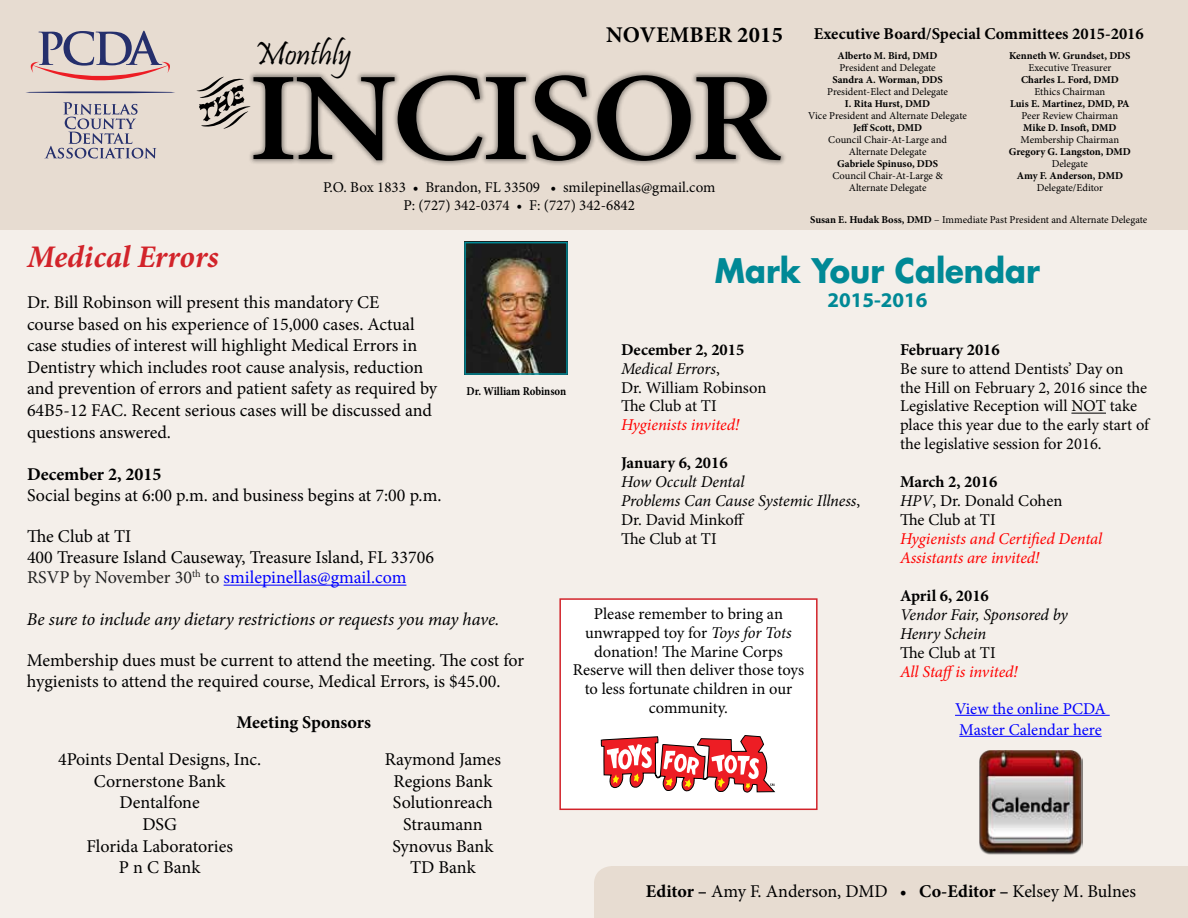
<style>
.page{position:relative;width:1188px;height:918px;background:#f4efea}
.page>*{position:absolute;margin:0;border:0;box-sizing:border-box;transform-origin:0 0}
.t1{font:600 126px "Minion Pro";letter-spacing:-.03em;color:#000;scale:1.1 1}
.t2{font:700 33px "Futura";color:#008996;scale:.93 1}
.t3{font:33px "Pristina";color:#000}
.t4{font:italic 700 31.5px "Minion Pro";letter-spacing:-.005em;color:#d2232a}
.t5{font:700 22.5px "Minion Pro";letter-spacing:.01em;color:#000}
.t6{font:700 21px "Myriad Pro";color:#008996}
.t7{font:18px/21.6px "Minion Pro";color:#000}
.t8{font:italic 18px "Minion Pro";letter-spacing:-.01em;color:#000}
.t9{font:700 18px "Minion Pro";color:#000}
.t10{font:16.5px/18.9px "Minion Pro";color:#000}
.t11{font:italic 16.5px/18.9px "Minion Pro";letter-spacing:-.01em;color:#000}
.t12{font:italic 16.5px/18.9px "Minion Pro";letter-spacing:-.01em;color:#f00}
.t13{font:700 16.5px "Minion Pro";color:#000}
.t14{font:16.5px/21px "Minion Pro";color:#00f}
.t15{font:15px/18px "Minion Pro";color:#000;text-align:center}
.t16{font:700 12px "Minion Pro";color:#000;scale:.9 1}
.t17{font:10.5px/12px "Minion Pro";color:#000;text-align:center}
.t18{font:700 10.5px "Minion Pro";color:#000}
.s1{font-weight:700}
.s2{color:#222}
.s3{color:#00f}
.s4{font-style:italic}
.s5{font-style:normal}
</style>
<div class="page">
<div style="left:594px;top:866px;width:594px;height:52px;background:#e7dcd1"></div>
<div style="left:0;top:0;width:1188px;height:230px;background:#e7dcd1"></div>
<div style="left:560px;top:599px;width:257px;height:210px;background:#fff"></div>
<div style="left:559px;top:598px;width:259px;height:212px;border:2px solid #d2232a"></div>
<svg style="left:30px;top:31px;width:140px;height:50px"></svg>
<svg style="left:44px;top:102px;width:112px;height:57px"></svg>
<hr style="left:25px;top:91px;width:150px;height:2px;background:#252f6c;border-radius:50%">
<svg style="left:196px;top:77px;width:51px;height:52px"></svg>
<div style="left:247px;top:69px;width:540px;height:97px;background:#000;opacity:.4"></div>
<hr style="left:1071px;top:413px;width:35px;height:1px;background:#000">
<hr style="left:955px;top:715px;width:155px;height:1px;background:#00f">
<hr style="left:959px;top:736px;width:143px;height:1px;background:#00f">
<img style="left:979px;top:751px;width:103px;height:103px">
<hr style="left:224px;top:585px;width:182px;height:1px;background:#00f">
<img style="left:467px;top:245px;width:98px;height:127px">
<div style="left:464px;top:242px;width:104px;height:133px;border:2px solid #008996"></div>
<svg style="left:600px;top:735px;width:175px;height:58px"></svg>
<p class="t5" style="left:606px;top:19px;width:67px">November</p>
<p class="t5" style="left:737px;top:19px;width:47px">2015</p>
<h2 class="t3" style="left:254px;top:36px;width:99px">Monthly</h2>
<h1 class="t1" style="left:248px;top:32px;width:485px">INCISOR</h1>
<p class="t15" style="left:323px;top:178px;width:394px">P.O. Box 1833 • Brandon, FL 33509 • smilepinellas@gmail.com<br>P: (727) 342-0374 • F: (727) 342-6842</p>
<p class="t13" style="left:814px;top:22px;width:332px">Executive Board/Special Committees 2015-2016</p>
<p class="t18" style="left:838px;top:48px;width:101px">Alberto M. Bird, DMD</p>
<p class="t17" style="left:840px;top:62px;width:98px">President and Delegate</p>
<p class="t18" style="left:832px;top:72px;width:112px">Sandra A. Worman, DDS</p>
<p class="t17" style="left:827px;top:86px;width:122px">President-Elect and Delegate</p>
<p class="t18" style="left:845px;top:96px;width:87px">I. Rita Hurst, DMD</p>
<p class="t17" style="left:808px;top:110px;width:160px">Vice President and Alternate Delegate</p>
<p class="t18" style="left:853px;top:120px;width:71px">Jeff Scott, DMD</p>
<p class="t17" style="left:828px;top:134px;width:120px">Council Chair-At-Large and<br>Alternate Delegate</p>
<p class="t18" style="left:837px;top:156px;width:102px">Gabriele Spinuso, DDS</p>
<p class="t17" style="left:832px;top:170px;width:112px">Council Chair-At-Large &amp;<br>Alternate Delegate</p>
<p class="t18" style="left:1009px;top:48px;width:123px">Kenneth W. Grundset, DDS</p>
<p class="t17" style="left:1028px;top:62px;width:84px">Executive Treasurer</p>
<p class="t18" style="left:1021px;top:72px;width:99px">Charles L. Ford, DMD</p>
<p class="t17" style="left:1034px;top:86px;width:72px">Ethics Chairman</p>
<p class="t18" style="left:1010px;top:96px;width:121px">Luis E. Martinez, DMD, PA</p>
<p class="t17" style="left:1022px;top:110px;width:98px">Peer Review Chairman</p>
<p class="t18" style="left:1023px;top:120px;width:95px">Mike D. Insoft, DMD</p>
<p class="t17" style="left:1021px;top:134px;width:100px">Membership Chairman</p>
<p class="t18" style="left:1009px;top:144px;width:123px">Gregory G. Langston, DMD</p>
<p class="t17" style="left:1052px;top:158px;width:38px">Delegate</p>
<p class="t18" style="left:1017px;top:168px;width:108px">Amy F. Anderson, DMD</p>
<p class="t17" style="left:1037px;top:182px;width:68px">Delegate/Editor</p>
<p class="t17" style="left:810px;top:214px;width:339px"><span class="s1">Susan E. Hudak Boss, DMD</span> – Immediate Past President and Alternate Delegate</p>
<h3 class="t4" style="left:27px;top:234px;width:193px">Medical Errors</h3>
<p class="t7" style="left:27px;top:291px;width:412px">Dr. Bill Robinson will present this mandatory CE<br>course based on his experience of 15,000 cases. Actual case studies of interest will highlight Medical Errors in Dentistry which includes root cause analysis, reduction and prevention of errors and patient safety as required by 64B5-12 FAC. Recent serious cases will be discussed and questions answered.</p>
<p class="t9" style="left:27px;top:461px;width:136px">December 2, 2015</p>
<p class="t7" style="left:27px;top:484px;width:416px">Social begins at 6:00 p.m. and business begins at 7:00 p.m.</p>
<p class="t7" style="left:27px;top:526px;width:409px;line-height:20.7px">The Club at TI<br>400 Treasure Island Causeway, Treasure Island, FL 33706<br><span class="s2">RSVP by November 30</span><sup>th</sup> <span class="s2">to</span> <span class="s3">smilepinellas@gmail.com</span></p>
<p class="t8" style="left:27px;top:607px;width:474px">Be sure to include any dietary restrictions or requests you may have.</p>
<p class="t7" style="left:27px;top:650px;width:499px;line-height:20.7px">Membership dues must be current to attend the meeting. The cost for hygienists to attend the required course, Medical Errors, is $45.00.</p>
<p class="t9" style="left:236px;top:710px;width:136px">Meeting Sponsors</p>
<h2 class="t2" style="left:715px;top:247px;width:351px">Mark Your Calendar</h2>
<p class="t6" style="left:827px;top:286px;width:102px">2015-2016</p>
<p class="t10" style="left:621px;top:340px;width:147px"><span class="s1">December 2, 2015<br></span><span class="s4">Medical Errors</span>,<br>Dr. William Robinson<br>The Club at TI</p>
<p class="t12" style="left:621px;top:416px;width:120px">Hygienists invited!</p>
<p class="t13" style="left:621px;top:452px;width:108px">January 6, 2016</p>
<p class="t11" style="left:621px;top:473px;width:241px">How Occult Dental<br>Problems Can Cause Systemic Illness<span class="s5">,<br>Dr. David Minkoff<br>The Club at TI</span></p>
<p class="t13" style="left:900px;top:338px;width:101px">February 2016</p>
<p class="t10" style="left:900px;top:359px;width:251px">Be sure to attend Dentists’ Day on<br>the Hill on February 2, 2016 since the Legislative Reception will NOT take place this year due to the early start of the legislative session for 2016.</p>
<p class="t10" style="left:900px;top:473px;width:164px"><span class="s1">March 2, 2016<br></span><span class="s4">HPV</span>, Dr. Donald Cohen<br>The Club at TI</p>
<p class="t12" style="left:900px;top:530px;width:204px">Hygienists and Certified Dental<br>Assistants are invited!</p>
<p class="t13" style="left:900px;top:584px;width:90px">April 6, 2016</p>
<p class="t11" style="left:900px;top:605px;width:169px">Vendor Fair, Sponsored by<br>Henry Schein</p>
<p class="t10" style="left:900px;top:644px;width:97px">The Club at TI</p>
<p class="t12" style="left:900px;top:662px;width:119px">All Staffis invited!</p>
<p class="t14" style="left:955px;top:698px;width:152px">View the online PCDA<br>Master Calendar here</p>
<p class="t16" style="left:467px;top:382px;width:112px">Dr. William Robinson</p>
<p class="t10" style="left:573px;top:604px;width:233px;text-align:center">Please remember to bring an unwrapped toy for <span class="s4">Toys for Tots </span>donation! The Marine Corps<br>Reserve will then deliver those toys to less fortunate children in our community.</p>
<p class="t7" style="left:58px;top:749px;width:205px;text-align:center">4Points Dental Designs, Inc.<br>Cornerstone Bank<br>Dentalfone<br>DSG<br>Florida Laboratories<br>P n C Bank</p>
<p class="t7" style="left:385px;top:749px;width:118px;text-align:center">Raymond James<br>Regions Bank<br>Solutionreach<br>Straumann<br>Synovus Bank<br>TD Bank</p>
<p class="t7" style="left:646px;top:881px;width:492px"><span class="s1">Editor –</span> Amy F. Anderson, DMD • <span class="s1">Co-Editor –</span> Kelsey M. Bulnes</p>
</div>
